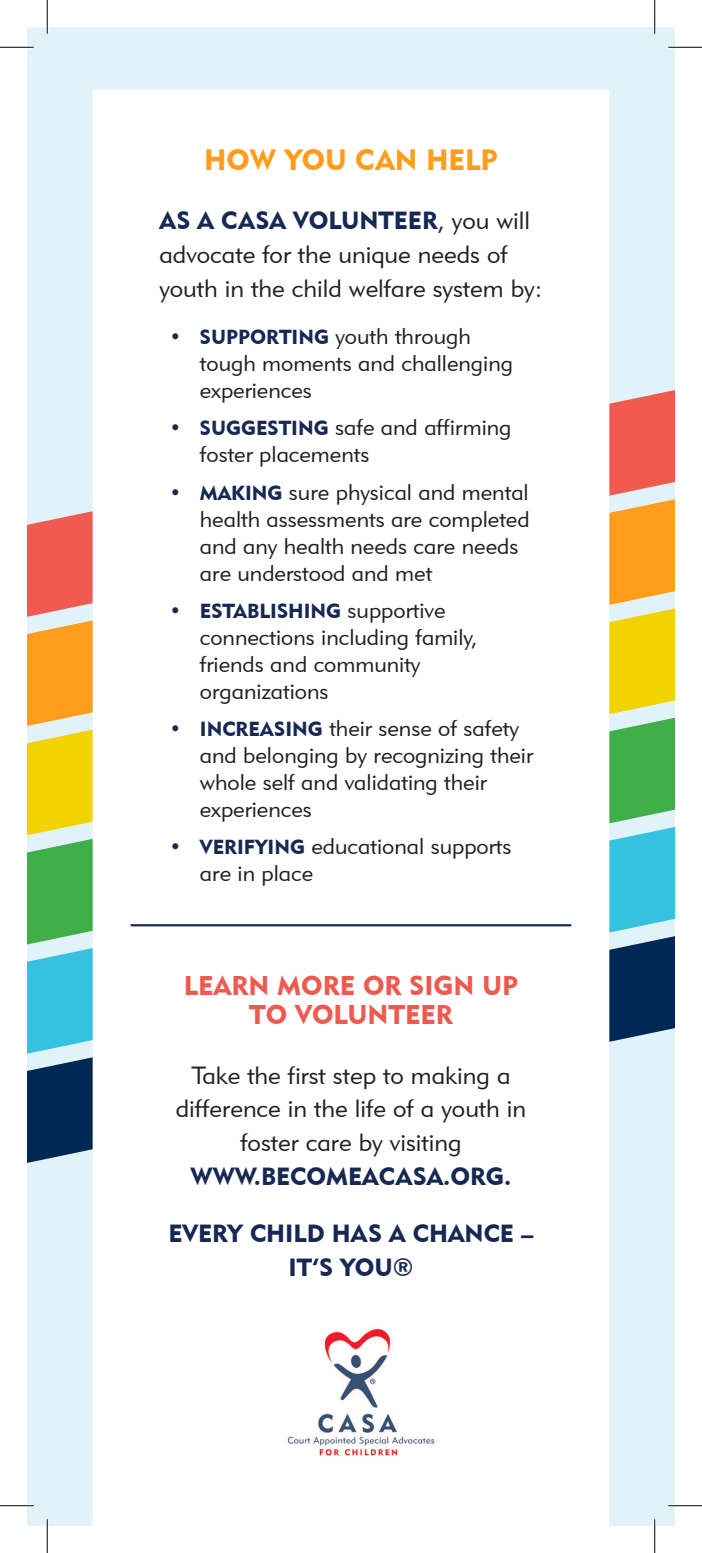
<style>
.page{position:relative;width:702px;height:1553px;background:#fff}
.page>*{position:absolute;margin:0;border:0;box-sizing:border-box;transform-origin:0 0}
.body_big{font:29.25px "Geometric 415 BT Black A";color:#ff9d1b}
.body_big-2{font:27px/29.2px "Geometric 415 BT Black A";color:#ed5a4f;text-align:center}
.body_big-3{font:24.75px/33.8px "Geometric 415 BT Lite A";color:#231f20}
.body_big-4{font:24.75px/33.8px "Geometric 415 BT Black A";color:#172953;text-align:center}
.t1{font:22.5px/27px "Geometric 415 BT Lite A";color:#231f20}
.t2{font:20.25px "Geometric 415 BT Black A";color:#172953}
.s1{font-family:"Geometric 415 BT Black A";color:#172953}
.s2{font-family:"Geometric 415 BT Black A";font-size:20.25px;color:#172953}
.s3{font-family:"Geometric 415 BT Lite A";font-size:22.5px;color:#231f20}
</style>
<div class="page">
<div style="left:27px;top:27px;width:648px;height:1499px;background:#e1f2f9"></div>
<svg style="left:27px;top:617px;width:648px;height:100px;background:#f5bf2b"></svg>
<svg style="left:27px;top:717px;width:648px;height:110px"></svg>
<svg style="left:27px;top:827px;width:648px;height:109px;background:#5ac2a5"></svg>
<svg style="left:27px;top:390px;width:648px;height:227px"></svg>
<svg style="left:27px;top:936px;width:648px;height:227px"></svg>
<div style="left:94px;top:90px;width:514px;height:1436px;background:#fff"></div>
<hr style="left:131px;top:924px;width:440px;height:2px;background:#172953">
<img style="left:287px;top:1328px;width:148px;height:128px">
<hr style="left:0;top:46px;width:34px;height:3px;background:#fff">
<hr style="left:668px;top:46px;width:34px;height:3px;background:#fff">
<hr style="left:0;top:1504px;width:34px;height:3px;background:#fff">
<hr style="left:668px;top:1504px;width:34px;height:3px;background:#fff">
<hr style="left:46px;top:0;width:3px;height:34px;background:#fff">
<hr style="left:46px;top:1519px;width:3px;height:33px;background:#fff">
<hr style="left:653px;top:0;width:3px;height:34px;background:#fff">
<hr style="left:653px;top:1519px;width:3px;height:33px;background:#fff">
<hr style="left:0;top:47px;width:34px;height:1px;background:#000">
<hr style="left:668px;top:47px;width:34px;height:1px;background:#000">
<hr style="left:0;top:1505px;width:34px;height:1px;background:#000">
<hr style="left:668px;top:1505px;width:34px;height:1px;background:#000">
<hr style="left:47px;top:0;width:1px;height:34px;background:#000">
<hr style="left:47px;top:1519px;width:1px;height:33px;background:#000">
<hr style="left:654px;top:0;width:1px;height:34px;background:#000">
<hr style="left:654px;top:1519px;width:1px;height:33px;background:#000">
<p class="body_big" style="left:204px;top:142px;width:295px">HOW YOU CAN HELP</p>
<p class="body_big-3" style="left:159px;top:203px;width:385px"><span class="s1">AS A CASA VOLUNTEER</span>, you will advocate for the unique needs of youth in the child welfare system by:</p>
<p class="t1" style="left:200px;top:322px;width:315px;text-indent:-30px"><span class="s2">• SUPPORTING</span> youth through tough moments and challenging experiences</p>
<p class="t1" style="left:200px;top:414px;width:313px;text-indent:-30px"><span class="s2">• SUGGESTING</span> safe and affirming foster placements</p>
<p class="t1" style="left:200px;top:478px;width:331px;text-indent:-30px"><span class="s2">• MAKING</span> sure physical and mental health assessments are completed and any health needs care needs are understood and met</p>
<p class="t2" style="left:169px;top:598px;width:278px">• ESTABLISHING <span class="s3">supportive</span></p>
<p class="t1" style="left:200px;top:623px;width:279px">connections including family, friends and community organizations</p>
<p class="t1" style="left:200px;top:714px;width:335px;text-indent:-30px"><span class="s2">• INCREASING</span> their sense of safety and belonging by recognizing their whole self and validating their experiences</p>
<p class="t1" style="left:200px;top:832px;width:313px;text-indent:-30px"><span class="s2">• VERIFYING</span> educational supports are in place</p>
<p class="body_big-2" style="left:184px;top:970px;width:336px">LEARN MORE OR SIGN UP<br>TO VOLUNTEER</p>
<p class="body_big-3" style="left:176px;top:1057px;width:352px;text-align:center">Take the first step to making a difference in the life of a youth in foster care by visiting<br><span class="s1">WWW.BECOMEACASA.ORG.</span></p>
<p class="body_big-4" style="left:168px;top:1216px;width:367px">EVERY CHILD HAS A CHANCE –<br>IT’S YOU®</p>
</div>
